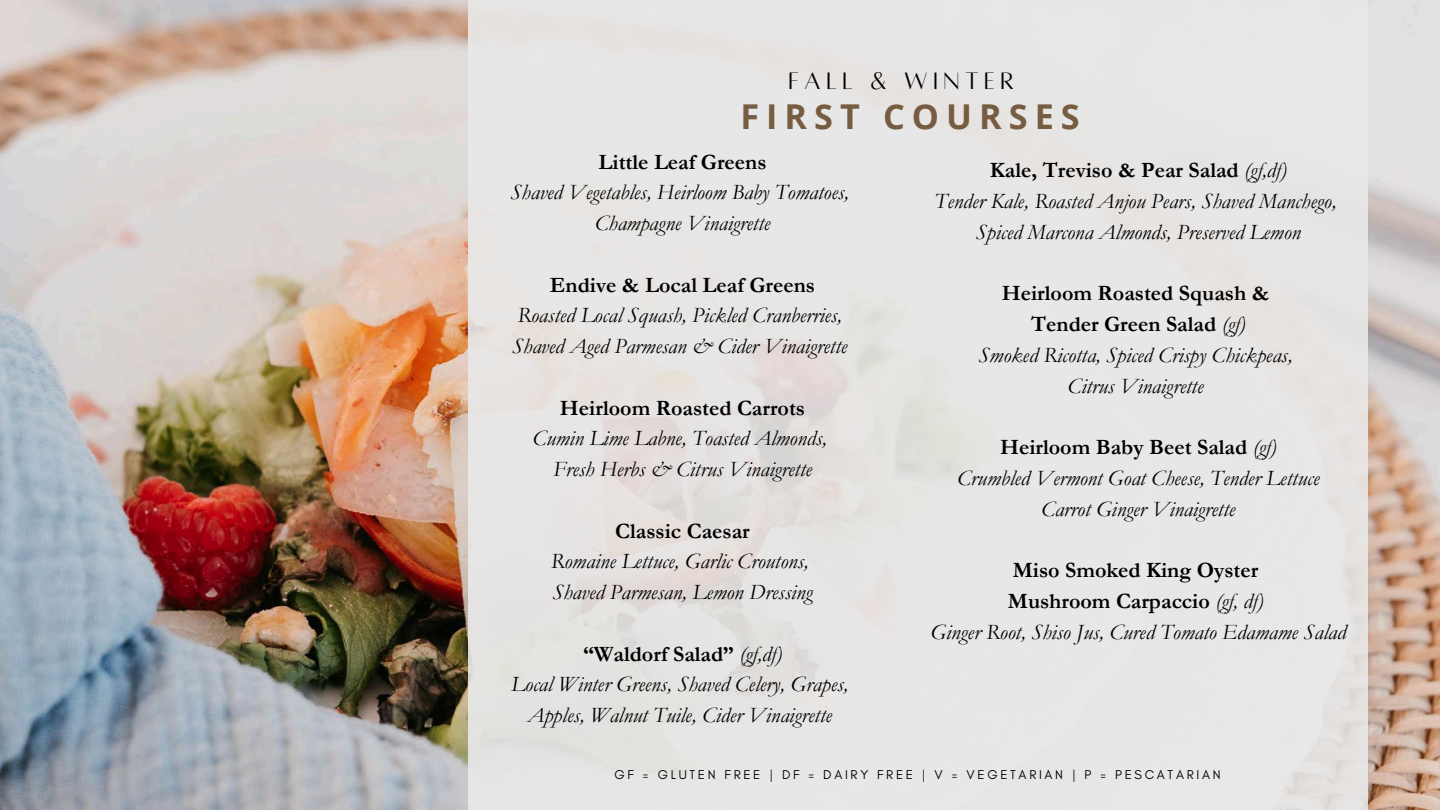
<style>
.page{position:relative;width:1440px;height:810px;background:#fff}
.page>*{position:absolute;margin:0;border:0;box-sizing:border-box;transform-origin:0 0}
.t1{font:700 34.2px "Open Sans";letter-spacing:.205em;color:#765c41}
.t2{font:26.2px "Alta regular";letter-spacing:.205em;color:#000}
.t3{font:italic 22px/30.8px "Garamond";color:#000;text-align:center}
.t4{font:700 22px "Garamond";color:#000}
.t5{font:13px "Glacial Indifference";letter-spacing:.205em;color:#000}
.s1{font-weight:700;font-style:normal}
</style>
<div class="page">
<img style="left:0;top:0;width:1440px;height:810px">
<div style="left:468px;top:0;width:899px;height:810px;background:#e9e9e9"></div>
<p class="t2" style="left:788px;top:68px;width:227px">FALL &amp; WINTER</p>
<h1 class="t1" style="left:740px;top:93px;width:341px">FIRST COURSES</h1>
<p class="t4" style="left:599px;top:150px;width:169px">Little Leaf Greens</p>
<p class="t3" style="left:511px;top:177px;width:340px">Shaved Vegetables, Heirloom Baby Tomatoes,<br>Champagne Vinaigrette</p>
<p class="t3" style="left:935px;top:155px;width:403px"><span class="s1">Kale, Treviso &amp; Pear Salad</span> (gf,df)<br>Tender Kale, Roasted Anjou Pears, Shaved Manchego,<br>Spiced Marcona Almonds, Preserved Lemon</p>
<p class="t4" style="left:550px;top:273px;width:267px">Endive &amp; Local Leaf Greens</p>
<p class="t3" style="left:512px;top:300px;width:337px;text-align:left">Roasted Local Squash, Pickled Cranberries,<br>Shaved Aged Parmesan &amp; Cider Vinaigrette</p>
<p class="t4" style="left:560px;top:396px;width:247px">Heirloom Roasted Carrots</p>
<p class="t3" style="left:533px;top:423px;width:296px">Cumin Lime Labne, Toasted Almonds,<br>Fresh Herbs &amp; Citrus Vinaigrette</p>
<p class="t4" style="left:615px;top:519px;width:136px">Classic Caesar</p>
<p class="t3" style="left:551px;top:546px;width:263px;text-align:left">Romaine Lettuce, Garlic Croutons,<br>Shaved Parmesan, Lemon Dressing</p>
<p class="t3" style="left:511px;top:639px;width:339px"><span class="s1">“Waldorf Salad”</span> (gf,df)<br>Local Winter Greens, Shaved Celery, Grapes,<br>Apples, Walnut Tuile, Cider Vinaigrette</p>
<p class="t3" style="left:979px;top:278px;width:315px"><span class="s1">Heirloom Roasted Squash &amp;<br>Tender Green Salad</span> (gf)<br>Smoked Ricotta, Spiced Crispy Chickpeas,<br>Citrus Vinaigrette</p>
<p class="t3" style="left:957px;top:432px;width:364px"><span class="s1">Heirloom Baby Beet Salad</span> (gf)<br>Crumbled Vermont Goat Cheese, Tender Lettuce<br>Carrot Ginger Vinaigrette</p>
<p class="t3" style="left:931px;top:555px;width:417px"><span class="s1">Miso Smoked King Oyster<br>Mushroom Carpaccio</span> (gf, df)<br>Ginger Root, Shiso Jus, Cured Tomato Edamame Salad</p>
<p class="t5" style="left:615px;top:766px;width:607px">GF = GLUTEN FREE | DF = DAIRY FREE | V = VEGETARIAN | P = PESCATARIAN</p>
</div>
